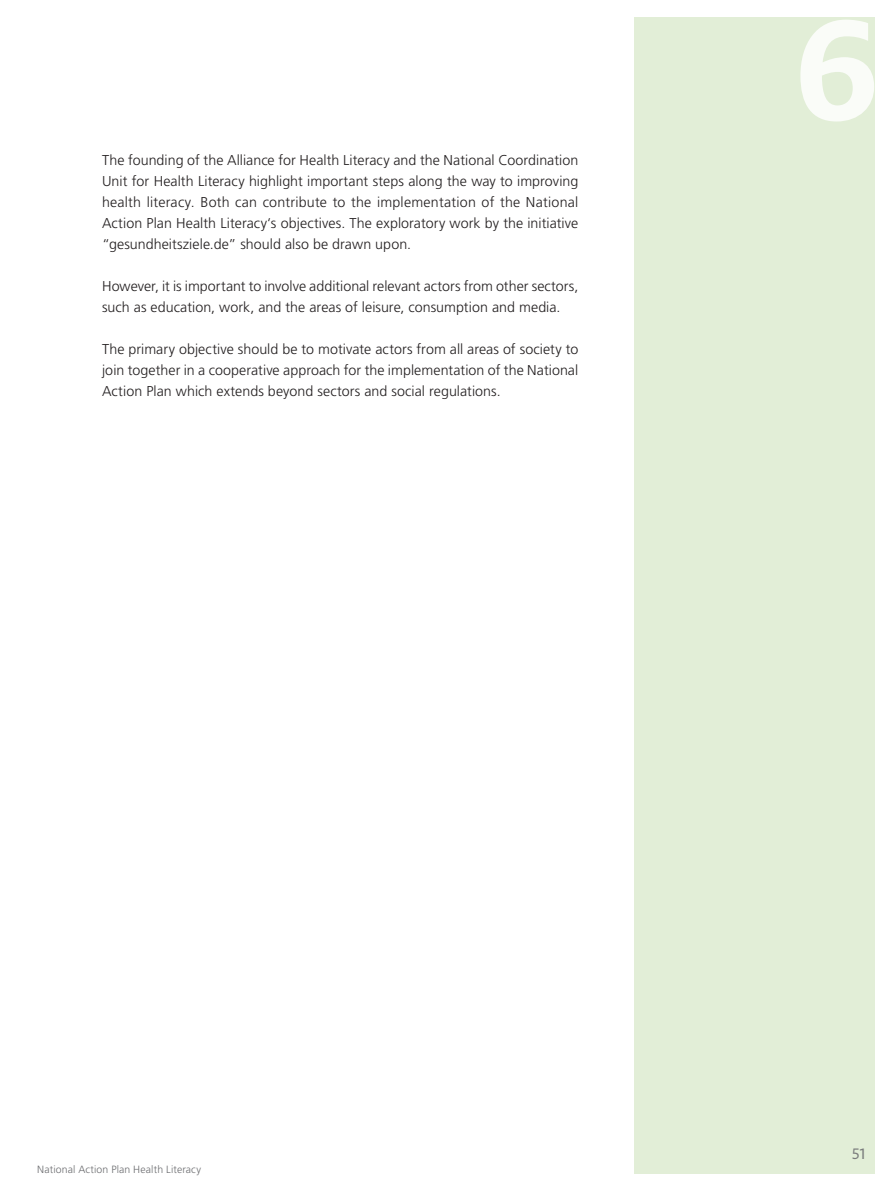
<style>
.page{position:relative;width:893px;height:1191px;background:#fff}
.page>*{position:absolute;margin:0;border:0;box-sizing:border-box;transform-origin:0 0}
.t1{font:169.2px "Greta Sans Std Bld";color:#fafcf8}
.t2{font:18px "Greta Sans Std";color:#7a7c7c}
.t3{font:300 14.25px/21px "Frutiger LT";color:#231f20;text-align:justify}
.t4{font:300 10.5px "Frutiger LT";letter-spacing:.01em;color:#6c6d70}
</style>
<div class="page">
<div style="left:634px;top:18px;width:240px;height:1155px;background:#e2eed7"></div>
<p class="t3" style="left:102px;top:150px;width:478px">The founding of the Alliance for Health Literacy and the National Coordination Unit for Health Literacy highlight important steps along the way to im proving health literacy. Both can contribute to the implementation of the National Action Plan Health Literacy‘s objectives. The exploratory work by the initiative “gesundheitsziele.de” should also be drawn upon.</p>
<p class="t3" style="left:102px;top:276px;width:478px">However, it is important to involve additional relevant actors from other sectors, such as education, work, and the areas of leisure, consumption and media.</p>
<p class="t3" style="left:102px;top:339px;width:478px">The primary objective should be to motivate actors from all areas of society to join together in a cooperative approach for the implementation of the National Action Plan which extends beyond sectors and social regulations.</p>
<h1 class="t1" style="left:793px;top:-30px;width:89px">6</h1>
<p class="t4" style="left:37px;top:1163px;width:165px">National Action Plan Health Literacy</p>
<p class="t2" style="left:852px;top:1142px;width:15px">51</p>
</div>
